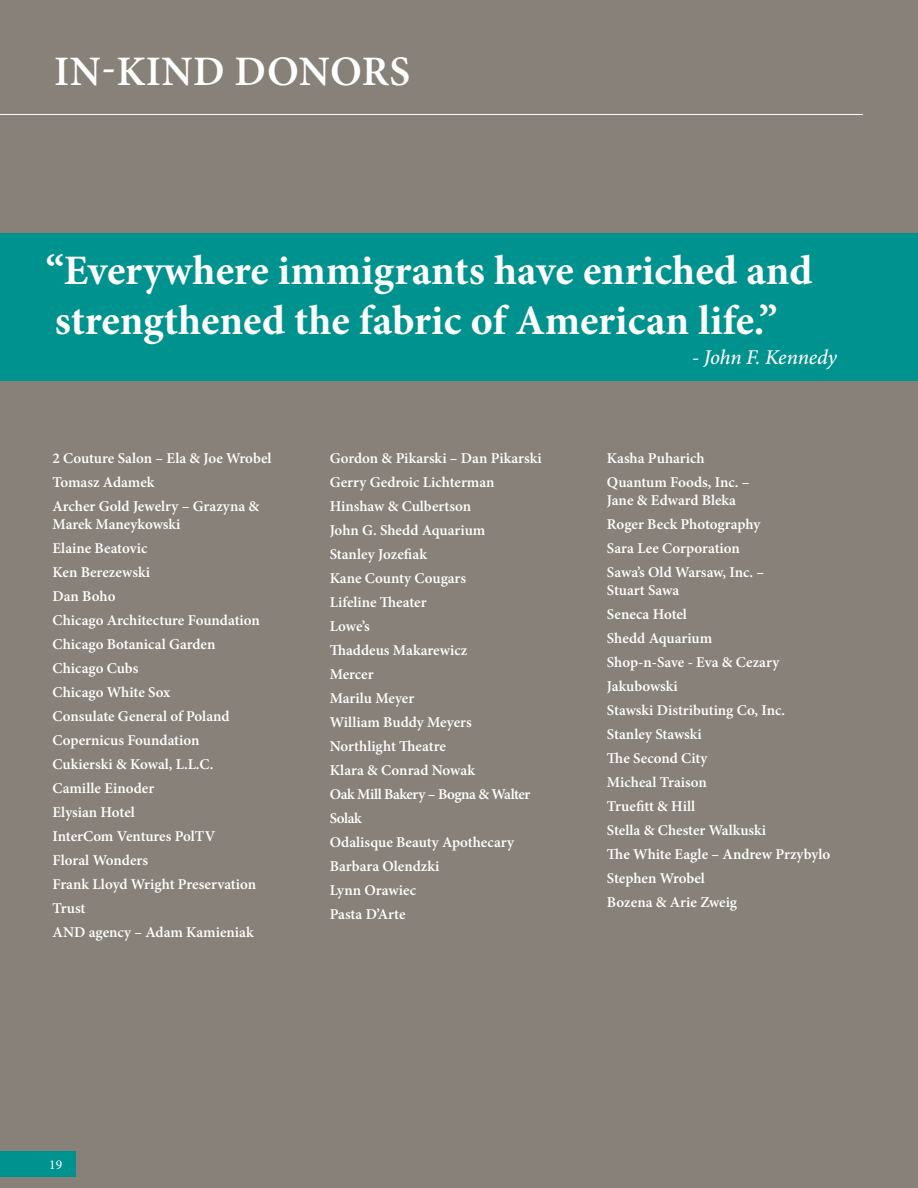
<style>
.page{position:relative;width:918px;height:1188px;background:#878179}
.page>*{position:absolute;margin:0;border:0;box-sizing:border-box;transform-origin:0 0}
.t1{font:700 42px/50.4px "Minion Pro";color:#fff}
.t2{font:600 42px "Minion Pro";color:#fff}
.t3{font:italic 500 21px "Minion Pro";letter-spacing:-.015em;color:#fff}
.t4{font:600 15px/24px "Minion Pro";color:#fff}
.t5{font:13.5px "Minion Pro";color:#fff}
</style>
<div class="page">
<div style="left:0;top:233px;width:918px;height:148px;background:#00928f"></div>
<hr style="left:0;top:114px;width:863px;height:1px;background:#fff">
<div style="left:0;top:1151px;width:76px;height:26px;background:#00928f"></div>
<h1 class="t2" style="left:54px;top:42px;width:90px">In-kind</h1>
<h1 class="t2" style="left:234px;top:42px;width:30px">donors</h1>
<h1 class="t1" style="left:46px;top:245px;width:768px">“Everywhere immigrants have enriched and strengthened the fabric of American life.”</h1>
<h2 class="t3" style="left:692px;top:343px;width:146px">- John F. Kennedy</h2>
<p class="t4" style="left:52px;top:446px;width:220px">2 Couture Salon – Ela &amp; Joe Wrobel<br>Tomasz Adamek<br>Archer Gold Jewelry – Grazyna &amp;</p>
<p class="t4" style="left:52px;top:512px;width:209px">Marek Maneykowski<br>Elaine Beatovic<br>Ken Berezewski<br>Dan Boho<br>Chicago Architecture Foundation<br>Chicago Botanical Garden<br>Chicago Cubs<br>Chicago White Sox<br>Consulate General of Poland<br>Copernicus Foundation<br>Cukierski &amp; Kowal, L.L.C.<br>Camille Einoder<br>Elysian Hotel<br>InterCom Ventures PolTV<br>Floral Wonders<br>Frank Lloyd Wright Preservation<br>Trust<br>AND agency – Adam Kamieniak</p>
<p class="t4" style="left:330px;top:446px;width:213px">Gordon &amp; Pikarski – Dan Pikarski<br>Gerry Gedroic Lichterman<br>Hinshaw &amp; Culbertson<br>John G. Shedd Aquarium<br>Stanley Jozefiak<br>Kane County Cougars<br>Lifeline Theater<br>Lowe’s<br>Thaddeus Makarewicz<br>Mercer<br>Marilu Meyer<br>William Buddy Meyers<br>Northlight Theatre<br>Klara &amp; Conrad Nowak<br>Oak Mill Bakery – Bogna &amp; Walter<br>Solak<br>Odalisque Beauty Apothecary<br>Barbara Olendzki<br>Lynn Orawiec<br>Pasta D’Arte</p>
<p class="t4" style="left:607px;top:446px;width:144px">Kasha Puharich<br>Quantum Foods, Inc. –</p>
<p class="t4" style="left:607px;top:488px;width:159px">Jane &amp; Edward Bleka<br>Roger Beck Photography<br>Sara Lee Corporation<br>Sawa’s Old Warsaw, Inc. –</p>
<p class="t4" style="left:607px;top:578px;width:225px">Stuart Sawa<br>Seneca Hotel<br>Shedd Aquarium<br>Shop-n-Save - Eva &amp; Cezary<br>Jakubowski<br>Stawski Distributing Co, Inc.<br>Stanley Stawski<br>The Second City<br>Micheal Traison<br>Truefitt &amp; Hill<br>Stella &amp; Chester Walkuski<br>The White Eagle – Andrew Przybylo<br>Stephen Wrobel<br>Bozena &amp; Arie Zweig</p>
<p class="t5" style="left:49px;top:1156px;width:14px">19</p>
</div>
